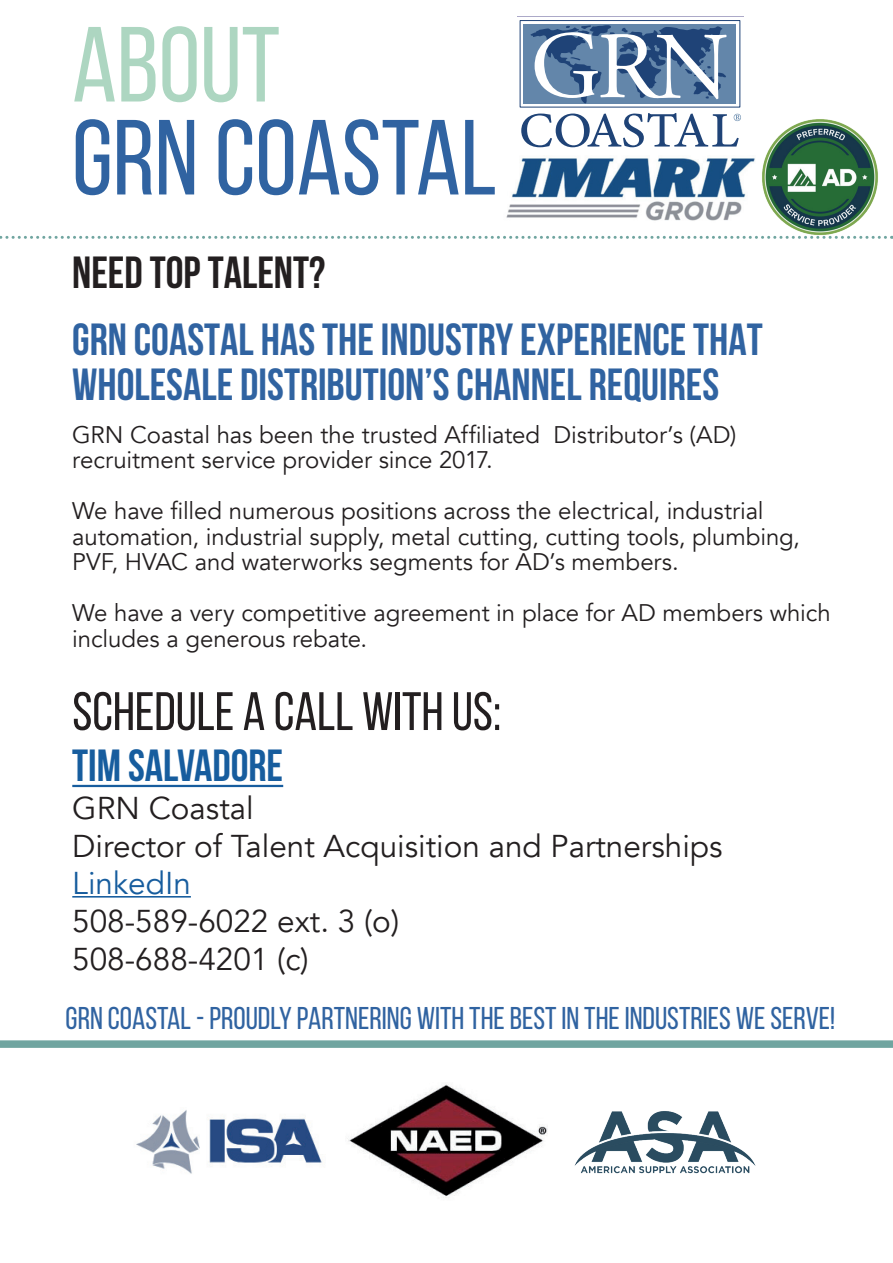
<style>
.page{position:relative;width:893px;height:1263px;background:#fff}
.page>*{position:absolute;margin:0;border:0;box-sizing:border-box;transform-origin:0 0}
.t1{font:106.5px "Bebas Neue";color:#3063a1}
.t2{font:106.5px "Bebas Neue";color:#add6c1}
.t3{font:54px "Bebas Neue";color:#231f20}
.t4{font:700 45px/45px "Bebas Neue";color:#3063a1}
.t5{font:700 45px "Bebas Neue";color:#231f20}
.t6{font:700 45px "Bebas Neue";color:#175d9e}
.t7{font:31.5px/37.8px "Avenir";color:#231f20}
.t8{font:31.5px "Bebas Neue";color:#3063a1}
.t9{font:31.5px "Avenir";color:#175d9e}
.t10{font:24px/25.5px "Avenir";letter-spacing:-.005em;color:#231f20}
</style>
<div class="page">
<svg style="left:0;top:236px;width:752px;height:3px"></svg>
<div style="left:520px;top:20px;width:220px;height:87px;border:1px solid #1f4377"></div>
<div style="left:524px;top:24px;width:212px;height:79px;background:#6386aa"></div>
<svg style="left:530px;top:25px;width:197px;height:79px"></svg>
<svg style="left:521px;top:113px;width:220px;height:34px"></svg>
<hr style="left:72px;top:785px;width:211px;height:2px;background:#175d9e">
<hr style="left:72px;top:896px;width:119px;height:1px;background:#175d9e">
<img style="left:136px;top:1110px;width:186px;height:64px">
<img style="left:347px;top:1084px;width:200px;height:114px">
<img style="left:574px;top:1111px;width:182px;height:63px">
<img style="left:755px;top:119px;width:132px;height:120px">
<img style="left:506px;top:151px;width:251px;height:72px">
<div style="left:0;top:1040px;width:893px;height:8px;background:#70a5a0"></div>
<h1 class="t2" style="left:72px;top:7px;width:209px">ABOUT</h1>
<h1 class="t1" style="left:72px;top:100px;width:426px">GRN COASTAL</h1>
<h3 class="t5" style="left:72px;top:247px;width:255px">NEED TOP TALENT?</h3>
<h3 class="t4" style="left:72px;top:317px;width:692px">GRN COASTAL HAS THE INDUSTRY EXPERIENCE THAT<br>WHOLESALE DISTRIBUTION’S CHANNEL REQUIRES</h3>
<p class="t10" style="left:72px;top:422px;width:665px">GRN Coastal has been the trusted Affiliated Distributor’s (AD) recruitment service provider since 2017.</p>
<p class="t10" style="left:72px;top:499px;width:729px">We have filled numerous positions across the electrical, industrial automation, industrial supply, metal cutting, cutting tools, plumbing,<br>PVF, HVAC and waterworks segments for AD’s members.</p>
<p class="t10" style="left:72px;top:601px;width:760px">We have a very competitive agreement in place for AD members which includes a generous rebate.</p>
<h2 class="t3" style="left:72px;top:682px;width:430px">SCHEDULE A CALL WITH US:</h2>
<h3 class="t6" style="left:72px;top:741px;width:212px">TIM SALVADORE</h3>
<h3 class="t7" style="left:72px;top:790px;width:652px">GRN Coastal<br>Director of Talent Acquisition and Partnerships</h3>
<h3 class="t9" style="left:72px;top:865px;width:120px">LinkedIn</h3>
<h3 class="t7" style="left:72px;top:903px;width:328px">508-589-6022 ext. 3 (o)<br>508-688-4201 (c)</h3>
<h3 class="t8" style="left:66px;top:1001px;width:771px">GRN COASTAL - PROUDLY PARTNERING WITH THE BEST IN THE INDUSTRIES WE SERVE!</h3>
</div>
